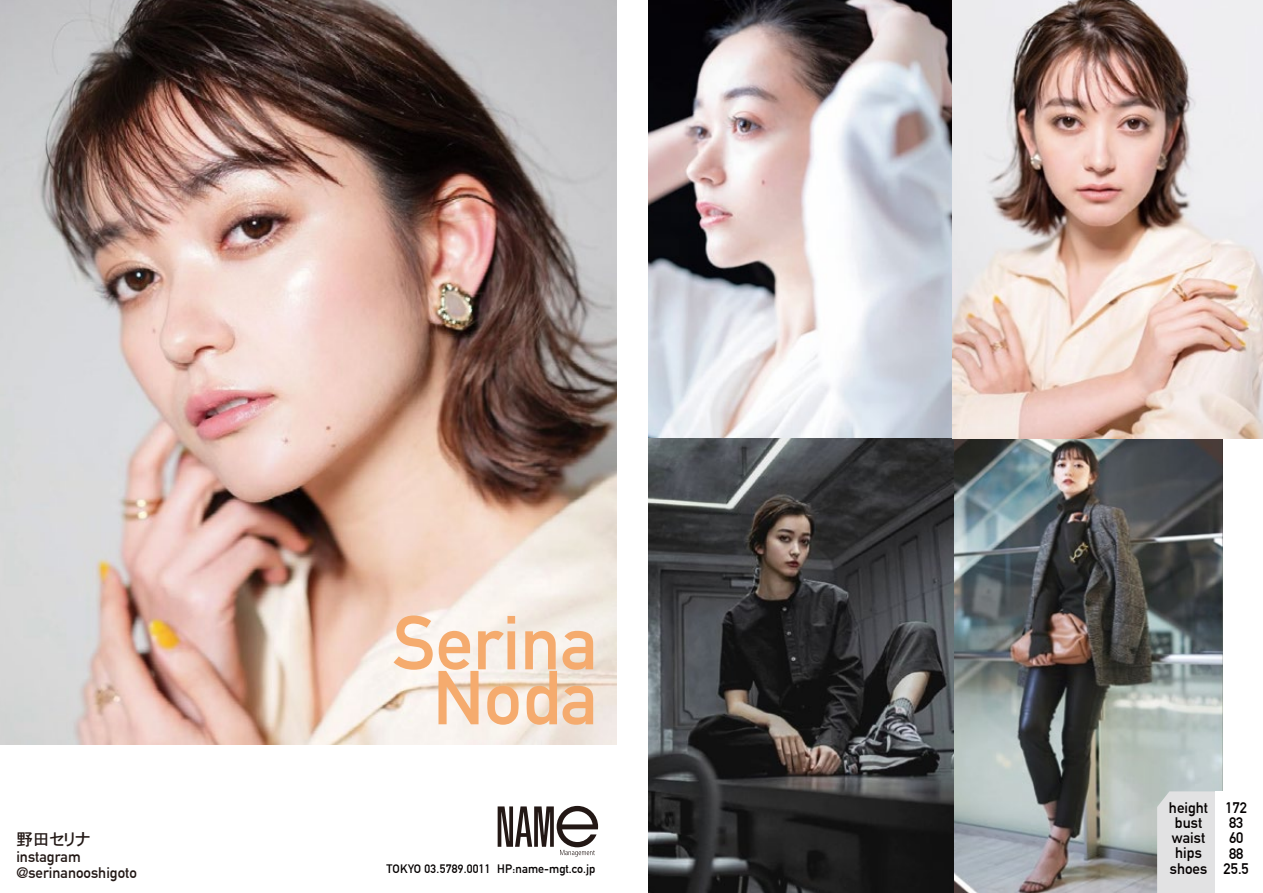
<style>
.page{position:relative;width:1263px;height:893px;background:#fff}
.page>*{position:absolute;margin:0;border:0;box-sizing:border-box;transform-origin:0 0}
.t1{font:700 75px/54.9px "DIN Alternate";color:#f5ab6e;text-align:center}
.t2{font:16.5px "Osaka";color:#221815}
.t3{font:700 15px/15px "DIN Alternate";color:#040000;text-align:center}
.t4{font:700 15px/15.9px "DIN Alternate";color:#221815}
.t5{font:700 12px "DIN Alternate";letter-spacing:.02em;color:#040000}
</style>
<div class="page">
<img style="left:0;top:0;width:616px;height:745px">
<img style="left:953px;top:439px;width:270px;height:454px">
<img style="left:648px;top:0;width:305px;height:893px">
<img style="left:953px;top:0;width:310px;height:439px">
<svg style="left:498px;top:806px;width:100px;height:51px"></svg>
<div style="left:1157px;top:791px;width:58px;height:102px;background:#e2e2e3"></div>
<div style="left:1215px;top:791px;width:48px;height:102px;background:#fff"></div>
<p class="t2" style="left:16px;top:829px;width:76px">野田セリナ</p>
<p class="t4" style="left:16px;top:847px;width:122px">instagram @serinanooshigoto</p>
<h1 class="t1" style="left:393px;top:610px;width:207px">Serina<br>Noda</h1>
<p class="t5" style="left:387px;top:859px;width:210px">TOKYO 03.5789.0011 HP:name-mgt.co.jp</p>
<p class="t3" style="left:1169px;top:799px;width:41px">height bust waist hips shoes</p>
<p class="t3" style="left:1223px;top:800px;width:27px">172<br>83<br>60<br>88<br>25.5</p>
</div>
